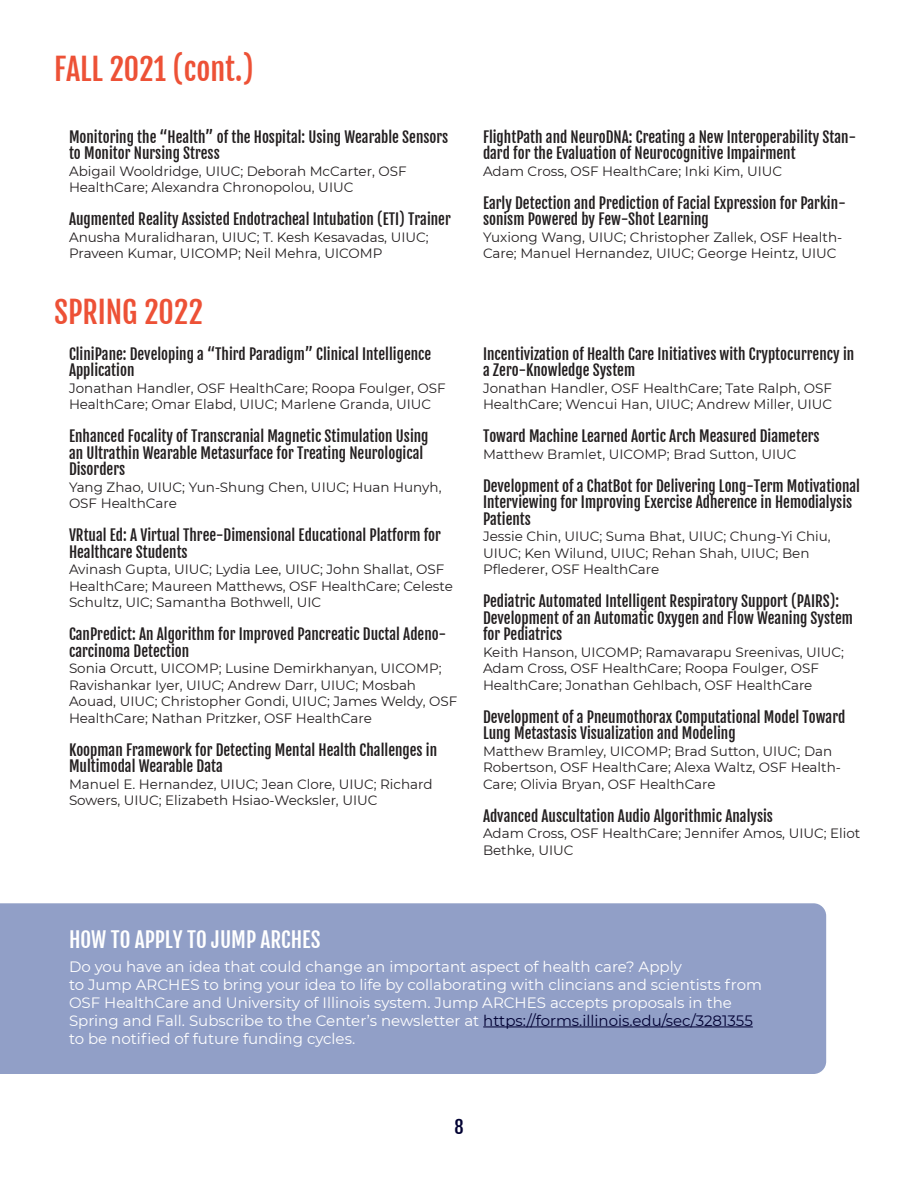
<style>
.page{position:relative;width:918px;height:1188px;background:#fff}
.page>*{position:absolute;margin:0;border:0;box-sizing:border-box;transform-origin:0 0}
.t1{font:30px "Fjalla One";color:#ed5136}
.t2{font:21px "Fjalla One";color:#fff}
.t3{font:18px "Fjalla One";color:#000032}
.t4{font:15px/16.5px "Fjalla One";color:#231f20}
.t5{font:15px/18px "Montserrat";color:#fff}
.t6{font:13.5px/16.5px "Montserrat";color:#231f20}
.s1{color:#000032}
</style>
<div class="page">
<div style="left:0;top:903px;width:826px;height:171px;background:#919fc7"></div>
<hr style="left:483px;top:1027px;width:270px;height:1px;background:#000032">
<p class="t1" style="left:54px;top:50px;width:201px">FALL 2021 (cont.)</p>
<p class="t4" style="left:69px;top:129px;width:381px">Monitoring the “Health” of the Hospital: Using Wearable Sensors to Monitor Nursing Stress</p>
<p class="t6" style="left:69px;top:162px;width:339px">Abigail Wooldridge, UIUC; Deborah McCarter, OSF<br>HealthCare; Alexandra Chronopolou, UIUC</p>
<p class="t4" style="left:69px;top:211px;width:383px">Augmented Reality Assisted Endotracheal Intubation (ETI) Trainer</p>
<p class="t6" style="left:69px;top:228px;width:361px">Anusha Muralidharan, UIUC; T. Kesh Kesavadas, UIUC;<br>Praveen Kumar, UICOMP; Neil Mehra, UICOMP</p>
<p class="t1" style="left:54px;top:293px;width:150px">SPRING 2022</p>
<p class="t4" style="left:69px;top:346px;width:364px">CliniPane: Developing a “Third Paradigm” Clinical Intelligence<br>Application</p>
<p class="t6" style="left:69px;top:379px;width:378px">Jonathan Handler, OSF HealthCare; Roopa Foulger, OSF<br>HealthCare; Omar Elabd, UIUC; Marlene Granda, UIUC</p>
<p class="t4" style="left:69px;top:428px;width:361px">Enhanced Focality of Transcranial Magnetic Stimulation Using an Ultrathin Wearable Metasurface for Treating Neurological<br>Disorders</p>
<p class="t6" style="left:69px;top:478px;width:374px">Yang Zhao, UIUC; Yun-Shung Chen, UIUC; Huan Hunyh,<br>OSF HealthCare</p>
<p class="t4" style="left:69px;top:527px;width:374px">VRtual Ed: A Virtual Three-Dimensional Educational Platform for<br>Healthcare Students</p>
<p class="t6" style="left:69px;top:561px;width:385px">Avinash Gupta, UIUC; Lydia Lee, UIUC; John Shallat, OSF<br>HealthCare; Maureen Matthews, OSF HealthCare; Celeste<br>Schultz, UIC; Samantha Bothwell, UIC</p>
<p class="t4" style="left:69px;top:626px;width:379px">CanPredict: An Algorithm for Improved Pancreatic Ductal Adeno&shy;carcinoma Detection</p>
<p class="t6" style="left:69px;top:660px;width:390px">Sonia Orcutt, UICOMP; Lusine Demirkhanyan, UICOMP; Ravishankar Iyer, UIUC; Andrew Darr, UIUC; Mosbah Aouad, UIUC; Christopher Gondi, UIUC; James Weldy, OSF HealthCare; Nathan Pritzker, OSF HealthCare</p>
<p class="t4" style="left:69px;top:742px;width:370px">Koopman Framework for Detecting Mental Health Challenges in<br>Multimodal Wearable Data</p>
<p class="t6" style="left:69px;top:775px;width:365px">Manuel E. Hernandez, UIUC; Jean Clore, UIUC; Richard<br>Sowers, UIUC; Elizabeth Hsiao-Wecksler, UIUC</p>
<p class="t4" style="left:483px;top:129px;width:375px">FlightPath and NeuroDNA: Creating a New Interoperability Stan&shy;dard for the Evaluation of Neurocognitive Impairment</p>
<p class="t6" style="left:483px;top:162px;width:301px">Adam Cross, OSF HealthCare; Inki Kim, UIUC</p>
<p class="t4" style="left:483px;top:195px;width:364px">Early Detection and Prediction of Facial Expression for Parkin&shy;sonism Powered by Few-Shot Learning</p>
<p class="t6" style="left:483px;top:228px;width:361px">Yuxiong Wang, UIUC; Christopher Zallek, OSF Health-<br>Care; Manuel Hernandez, UIUC; George Heintz, UIUC</p>
<p class="t4" style="left:483px;top:346px;width:373px">Incentivization of Health Care Initiatives with Cryptocurrency in a Zero-Knowledge System</p>
<p class="t6" style="left:483px;top:379px;width:351px">Jonathan Handler, OSF HealthCare; Tate Ralph, OSF<br>HealthCare; Wencui Han, UIUC; Andrew Miller, UIUC</p>
<p class="t4" style="left:483px;top:428px;width:338px">Toward Machine Learned Aortic Arch Measured Diameters</p>
<p class="t6" style="left:483px;top:445px;width:315px">Matthew Bramlet, UICOMP; Brad Sutton, UIUC</p>
<p class="t4" style="left:483px;top:478px;width:379px">Development of a ChatBot for Delivering Long-Term Motivational<br>Interviewing for Improving Exercise Adherence in Hemodialysis<br>Patients</p>
<p class="t6" style="left:483px;top:528px;width:349px">Jessie Chin, UIUC; Suma Bhat, UIUC; Chung-Yi Chiu,<br>UIUC; Ken Wilund, UIUC; Rehan Shah, UIUC; Ben<br>Pflederer, OSF HealthCare</p>
<p class="t4" style="left:483px;top:593px;width:372px">Pediatric Automated Intelligent Respiratory Support (PAIRS):<br>Development of an Automatic Oxygen and Flow Weaning System for Pediatrics</p>
<p class="t6" style="left:483px;top:643px;width:363px">Keith Hanson, UICOMP; Ramavarapu Sreenivas, UIUC;<br>Adam Cross, OSF HealthCare; Roopa Foulger, OSF<br>HealthCare; Jonathan Gehlbach, OSF HealthCare</p>
<p class="t4" style="left:483px;top:709px;width:364px">Development of a Pneumothorax Computational Model Toward<br>Lung Metastasis Visualization and Modeling</p>
<p class="t6" style="left:483px;top:742px;width:360px">Matthew Bramley, UICOMP; Brad Sutton, UIUC; Dan<br>Robertson, OSF HealthCare; Alexa Waltz, OSF Health-<br>Care; Olivia Bryan, OSF HealthCare</p>
<p class="t4" style="left:483px;top:808px;width:292px">Advanced Auscultation Audio Algorithmic Analysis</p>
<p class="t6" style="left:483px;top:825px;width:379px">Adam Cross, OSF HealthCare; Jennifer Amos, UIUC; Eliot<br>Bethke, UIUC</p>
<p class="t2" style="left:69px;top:927px;width:253px">HOW TO APPLY TO JUMP ARCHES</p>
<p class="t5" style="left:69px;top:957px;width:614px">Do you have an idea that could change an important aspect of health care? Apply</p>
<p class="t5" style="left:69px;top:975px;width:695px">to Jump ARCHES to bring your idea to life by collaborating with clincians and scientists from<br>OSF HealthCare and University of Illinois system. Jump ARCHES accepts proposals in the<br>Spring and Fall. Subscribe to the Center’s newsletter at <span class="s1">https://forms.illinois.edu/sec/3281355</span></p>
<p class="t5" style="left:69px;top:1029px;width:288px">to be notified of future funding cycles.</p>
<h3 class="t3" style="left:454px;top:1116px;width:11px">8</h3>
</div>
